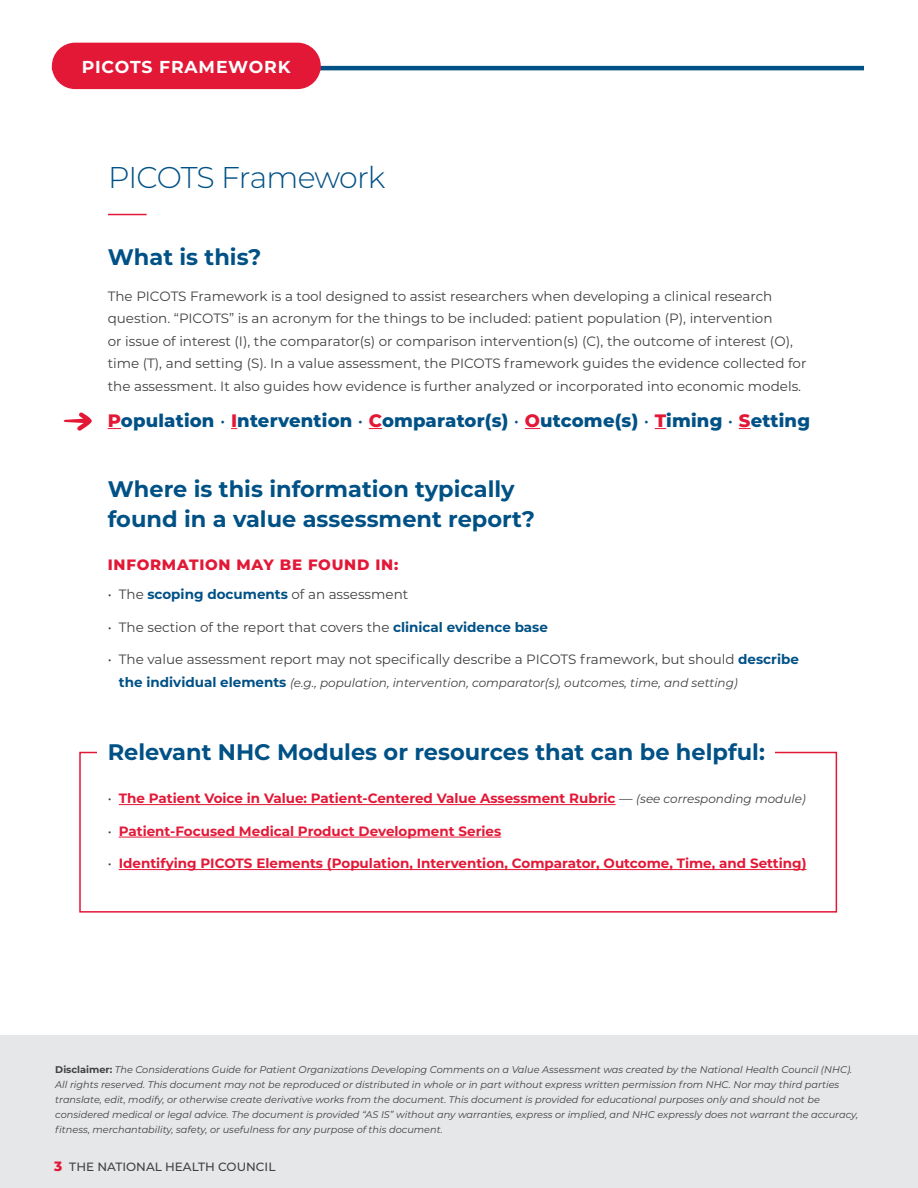
<style>
.page{position:relative;width:918px;height:1188px;background:#fff}
.page>*{position:absolute;margin:0;border:0;box-sizing:border-box;transform-origin:0 0}
.t1{font:300 30px "Montserrat";letter-spacing:-.035em;color:#005186}
.t2{font:700 22.5px/30px "Montserrat";color:#005186}
.t3{font:800 18px "Montserrat";letter-spacing:.01em;color:#005186}
.t4{font:700 17.25px "Montserrat";letter-spacing:.05em;color:#fff}
.t5{font:800 15px "Montserrat";letter-spacing:.05em;color:#e31837}
.t6{font:13.5px/22.5px "Montserrat";color:#414042}
.t7{font:700 13.5px "Montserrat";color:#e31837}
.t8{font:italic 12px "Montserrat";color:#414042}
.t9{font:500 12px "Montserrat";color:#414042}
.t10{font:italic 9.75px/15px "Montserrat";color:#414042}
.s1{color:#e31837}
.s2{font-weight:400}
.s3{font-weight:700;color:#005186}
.s4{font-weight:700;font-style:normal;font-size:13.5px;color:#005186}
.s5{font-weight:400;color:#414042}
.s6{font-weight:400;font-style:italic;font-size:12px;color:#414042}
.s7{font-weight:700;font-style:normal}
.s8{font-weight:800;font-size:13.5px;color:#e31837}
</style>
<div class="page">
<hr style="left:189px;top:66px;width:675px;height:4px;background:#005186">
<div style="left:52px;top:43px;width:269px;height:46px;background:#e31837;border-radius:23px"></div>
<hr style="left:108px;top:214px;width:39px;height:1px;background:#e31837">
<svg style="left:63px;top:412px;width:29px;height:19px"></svg>
<div style="left:79px;top:752px;width:758px;height:161px;border:2px solid #e31837"></div>
<div style="left:97px;top:744px;width:677px;height:21px;background:#fff"></div>
<svg style="left:108px;top:428px;width:13px;height:1px"></svg>
<svg style="left:369px;top:428px;width:13px;height:1px"></svg>
<svg style="left:525px;top:428px;width:15px;height:1px"></svg>
<svg style="left:739px;top:428px;width:12px;height:1px"></svg>
<hr style="left:119px;top:804px;width:497px;height:1px;background:#e31837">
<hr style="left:119px;top:837px;width:382px;height:1px;background:#e31837">
<hr style="left:119px;top:869px;width:688px;height:1px;background:#e31837">
<div style="left:0;top:1035px;width:918px;height:153px;background:#e6e7e8"></div>
<p class="t4" style="left:82px;top:54px;width:210px">PICOTS FRAMEWORK</p>
<h1 class="t1" style="left:108px;top:157px;width:279px">PICOTS Framework</h1>
<h2 class="t2" style="left:108px;top:241px;width:155px">What is this?</h2>
<p class="t6" style="left:108px;top:284px;width:700px">The PICOTS Framework is a tool designed to assist researchers when developing a clinical research question. “PICOTS” is an acronym for the things to be included: patient population (P), intervention<br>or issue of interest (I), the comparator(s) or comparison intervention(s) (C), the outcome of interest (O), time (T), and setting (S). In a value assessment, the PICOTS framework guides the evidence collected for the assessment. It also guides how evidence is further analyzed or incorporated into economic models.</p>
<h3 class="t3" style="left:108px;top:407px;width:704px"><span class="s1">P</span>opulation <span class="s2">•</span> <span class="s1">I</span>ntervention <span class="s2">•</span> <span class="s1">C</span>omparator(s) <span class="s2">•</span> <span class="s1">O</span>utcome(s) <span class="s2">•</span> <span class="s1">T</span>iming <span class="s2">•</span> <span class="s1">S</span>etting</h3>
<h2 class="t2" style="left:108px;top:473px;width:429px">Where is this information typically found in a value assessment report?</h2>
<p class="t5" style="left:108px;top:554px;width:292px">INFORMATION MAY BE FOUND IN:</p>
<p class="t6" style="left:108px;top:583px;width:302px">• The <span class="s3">scoping documents</span> of an assessment</p>
<p class="t6" style="left:108px;top:615px;width:442px">• The section of the report that covers the <span class="s3">clinical evidence base</span></p>
<p class="t6" style="left:108px;top:648px;width:693px">• The value assessment report may not specifically describe a PICOTS framework, but should <span class="s3">describe</span></p>
<p class="t8" style="left:119px;top:674px;width:621px"><span class="s4">the individual elements</span> (e.g., population, intervention, comparator(s), outcomes, time, and setting)</p>
<h2 class="t2" style="left:108px;top:736px;width:659px">Relevant NHC Modules or resources that can be helpful:</h2>
<p class="t7" style="left:108px;top:789px;width:700px"><span class="s5">•</span> The Patient Voice in Value: Patient-Centered Value Assessment Rubric <span class="s5">—</span> <span class="s6">(see corresponding module)</span></p>
<p class="t7" style="left:108px;top:821px;width:395px"><span class="s5">•</span> Patient-Focused Medical Product Development Series</p>
<p class="t7" style="left:108px;top:854px;width:700px"><span class="s5">•</span> Identifying PICOTS Elements (Population, Intervention, Comparator, Outcome, Time, and Setting)</p>
<p class="t10" style="left:55px;top:1062px;width:804px"><span class="s7">Disclaimer:</span> The Considerations Guide for Patient Organizations Developing Comments on a Value Assessment was created by the National Health Council (NHC).<br>All rights reserved. This document may not be reproduced or distributed in whole or in part without express written permission from NHC. Nor may third parties translate, edit, modify, or otherwise create derivative works from the document. This document is provided for educational purposes only and should not be considered medical or legal advice. The document is provided “AS IS” without any warranties, express or implied, and NHC expressly does not warrant the accuracy, fitness, merchantability, safety, or usefulness for any purpose of this document.</p>
<p class="t9" style="left:54px;top:1158px;width:223px"><span class="s8">3</span> THE NATIONAL HEALTH COUNCIL</p>
</div>
